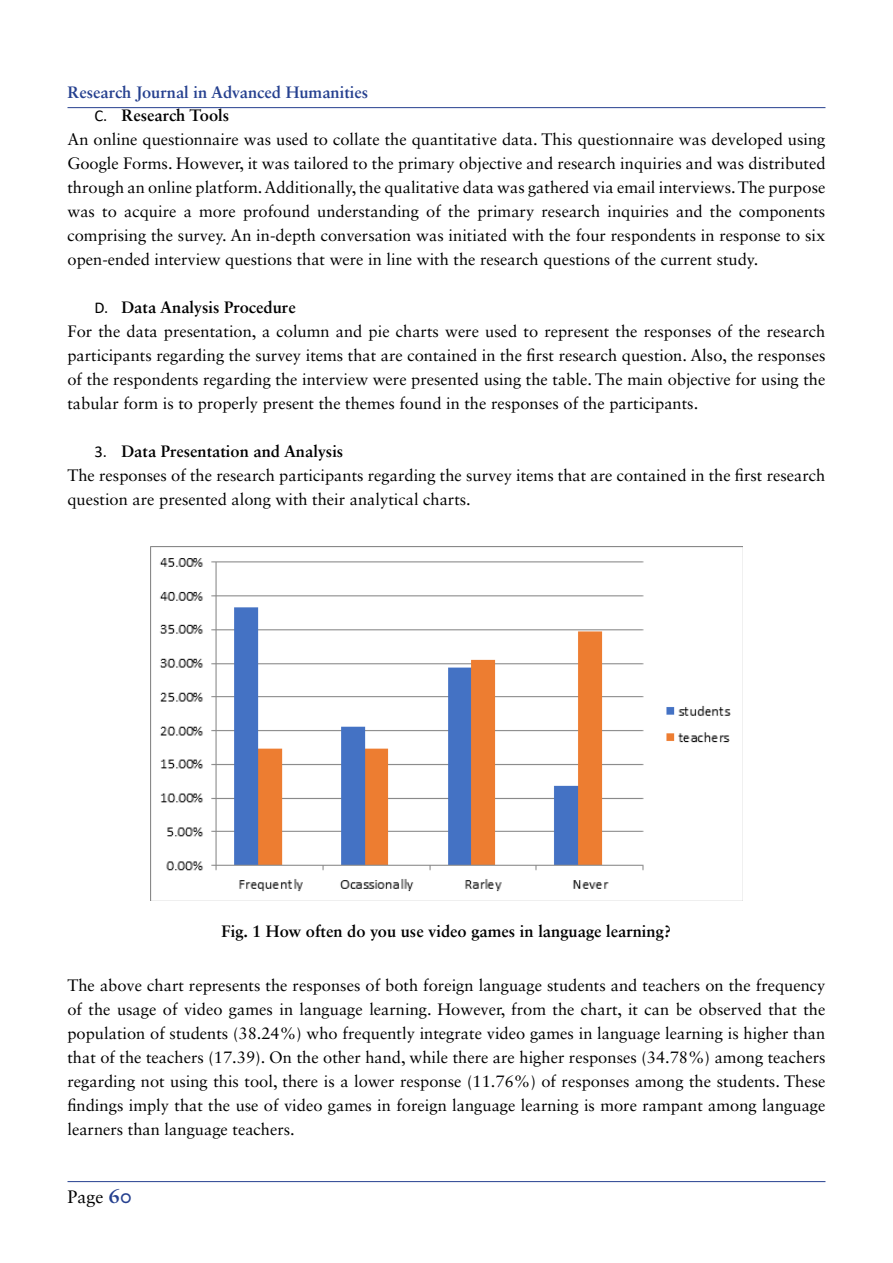
<style>
.page{position:relative;width:893px;height:1263px;background:#fff}
.page>*{position:absolute;margin:0;border:0;box-sizing:border-box;transform-origin:0 0}
.t1{font:18px "Sabon LT Std";color:#000}
.t2{font:16.5px/24px "Sabon LT Std";color:#000}
.t3{font:700 16.5px "Sabon LT Std";color:#000}
.t4{font:700 16.5px "Sabon LT Std";color:#25408f}
.s1{font-family:"Calibri"}
.s2{font-weight:700}
.s3{font-weight:700;font-size:21px;color:#25408f}
</style>
<div class="page">
<hr style="left:68px;top:107px;width:757px;height:1px;background:#25408f">
<hr style="left:68px;top:1181px;width:757px;height:1px;background:#25408f">
<img style="left:150px;top:546px;width:593px;height:355px">
<p class="t4" style="left:68px;top:82px;width:302px">Research Journal in Advanced Humanities</p>
<p class="t2" style="left:67px;top:103px;width:760px;text-indent:27px"><span class="s1">C.</span> <span class="s2">Research Tools<br></span>An online questionnaire was used to collate the quantitative data. This questionnaire was developed using Google Forms. However, it was tailored to the primary objective and research inquiries and was distributed through an online platform. Additionally, the qualitative data was gathered via email interviews. The purpose was to acquire a more profound understanding of the primary research inquiries and the components comprising the survey. An in-depth conversation was initiated with the four respondents in response to six open-ended interview questions that were in line with the research questions of the current study.</p>
<p class="t2" style="left:67px;top:295px;width:759px;text-indent:27px"><span class="s1">D.</span> <span class="s2">Data Analysis Procedure<br></span>For the data presentation, a column and pie charts were used to represent the responses of the research participants regarding the survey items that are contained in the first research question. Also, the responses of the respondents regarding the interview were presented using the table. The main objective for using the tabular form is to properly present the themes found in the responses of the participants.</p>
<p class="t2" style="left:67px;top:439px;width:759px;text-indent:27px"><span class="s1">3.</span> <span class="s2">Data Presentation and Analysis<br></span>The responses of the research participants regarding the survey items that are contained in the first research question are presented along with their analytical charts.</p>
<p class="t3" style="left:222px;top:921px;width:451px">Fig. 1 How often do you use video games in language learning?</p>
<p class="t2" style="left:67px;top:973px;width:760px;text-align:justify">The above chart represents the responses of both foreign language students and teachers on the frequency of the usage of video games in language learning. However, from the chart, it can be observed that the population of students (38.24%) who frequently integrate video games in language learning is higher than that of the teachers (17.39). On the other hand, while there are higher responses (34.78%) among teachers regarding not using this tool, there is a lower response (11.76%) of responses among the students. These findings imply that the use of video games in foreign language learning is more rampant among language learners than language teachers.</p>
<p class="t1" style="left:68px;top:1185px;width:66px">Page <span class="s3">60</span></p>
</div>
